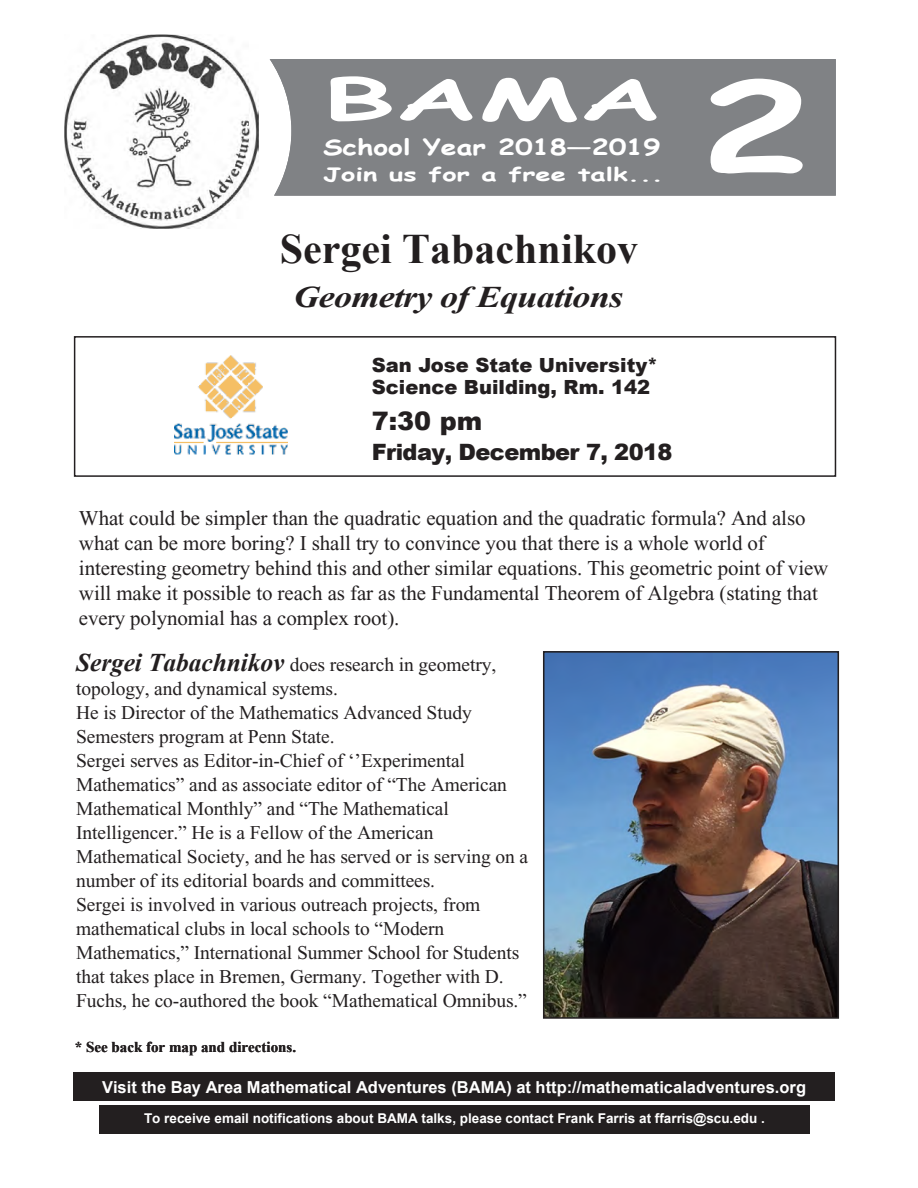
<style>
.page{position:relative;width:918px;height:1188px;background:#fff}
.page>*{position:absolute;margin:0;border:0;box-sizing:border-box;transform-origin:0 0}
.t1{font:700 126.3px "Comic Sans MS";color:#fff;scale:1.47 1}
.t2{font:700 56.85px "Comic Sans MS";color:#fff;scale:2 1}
.t3{font:700 42px "Times New Roman";color:#231f20}
.t4{font:italic 700 30px "Times New Roman";letter-spacing:-.02em;color:#231f20;scale:1.2 1}
.t5{font:900 25.5px "Arial";color:#231f20}
.t6{font:900 22.5px "Arial";letter-spacing:-.025em;color:#231f20}
.t7{font:700 21.9px "Comic Sans MS";color:#fff;scale:1.29 1}
.t8{font:21px/25.2px "Times New Roman";letter-spacing:-.005em;color:#231f20}
.t9{font:19.5px/24px "Times New Roman";letter-spacing:-.005em;color:#231f20}
.t10{font:900 19.5px/22.5px "Arial";color:#231f20}
.t11{font:700 18.45px "Comic Sans MS";color:#fff;scale:1.47 1}
.t12{font:700 16.5px "Arial";color:#fff}
.t13{font:700 15px "Times New Roman";color:#231f20}
.t14{font:700 13.5px "Arial";color:#fff}
.s1{font-weight:700;font-style:italic;font-size:25.5px}
</style>
<div class="page">
<div style="left:73px;top:1072px;width:762px;height:28px;background:#231f20"></div>
<div style="left:99px;top:1106px;width:710px;height:28px;background:#231f20"></div>
<img style="left:546px;top:654px;width:290px;height:362px">
<img style="left:64px;top:34px;width:195px;height:195px">
<div style="left:270px;top:59px;width:566px;height:137px;background:#808285"></div>
<div style="left:74px;top:336px;width:762px;height:141px;border:2px solid #231f20"></div>
<img style="left:175px;top:355px;width:112px;height:100px">
<div style="left:543px;top:651px;width:296px;height:368px;border:2px solid #231f20"></div>
<h2 class="t2" style="left:323px;top:57px;width:171px">BAMA</h2>
<p class="t7" style="left:323px;top:131px;width:263px">School Year 2018—2019</p>
<p class="t7" style="left:533px;top:131px;width:28px">06</p>
<p class="t7" style="left:626px;top:131px;width:28px">07</p>
<p class="t11" style="left:323px;top:161px;width:233px">Join us for a free talk...</p>
<h3 class="t3" style="left:280px;top:220px;width:360px">Sergei Tabachnikov</h3>
<h3 class="t4" style="left:294px;top:276px;width:276px">Geometry of Equations</h3>
<p class="t10" style="left:372px;top:354px;width:288px">San Jose State University*<br>Science Building, Rm. 142</p>
<h3 class="t5" style="left:372px;top:407px;width:112px">7:30 pm</h3>
<p class="t6" style="left:372px;top:440px;width:302px">Friday, December 7, 2018</p>
<h1 class="t1" style="left:699px;top:34px;width:78px">2</h1>
<h1 class="t1" style="left:699px;top:34px;width:78px">3</h1>
<p class="t8" style="left:79px;top:505px;width:751px">What could be simpler than the quadratic equation and the quadratic formula? And also what can be more boring? I shall try to convince you that there is a whole world of interesting geometry behind this and other similar equations. This geometric point of view will make it possible to reach as far as the Fundamental Theorem of Algebra (stating that every polynomial has a complex root).</p>
<p class="t9" style="left:76px;top:652px;width:454px"><span class="s1">Sergei Tabachnikov</span> does research in geometry, topology, and dynamical systems.<br>He is Director of the Mathematics Advanced Study Semesters program at Penn State.<br>Sergei serves as Editor-in-Chief of ‘’Experimental Mathematics” and as associate editor of “The American Mathematical Monthly” and “The Mathematical Intelligencer.” He is a Fellow of the American Mathematical Society, and he has served or is serving on a number of its editorial boards and committees.<br>Sergei is involved in various outreach projects, from mathematical clubs in local schools to “Modern Mathematics,” International Summer School for Students that takes place in Bremen, Germany. Together with D.<br>Fuchs, he co-authored the book “Mathematical Omnibus.”</p>
<p class="t13" style="left:75px;top:1036px;width:223px">* See back for map and directions.</p>
<p class="t12" style="left:102px;top:1078px;width:706px">Visit the Bay Area Mathematical Adventures (BAMA) at http://mathematicaladventures.org</p>
<p class="t14" style="left:144px;top:1111px;width:622px">To receive email notifications about BAMA talks, please contact Frank Farris at ffarris@scu.edu .</p>
</div>
